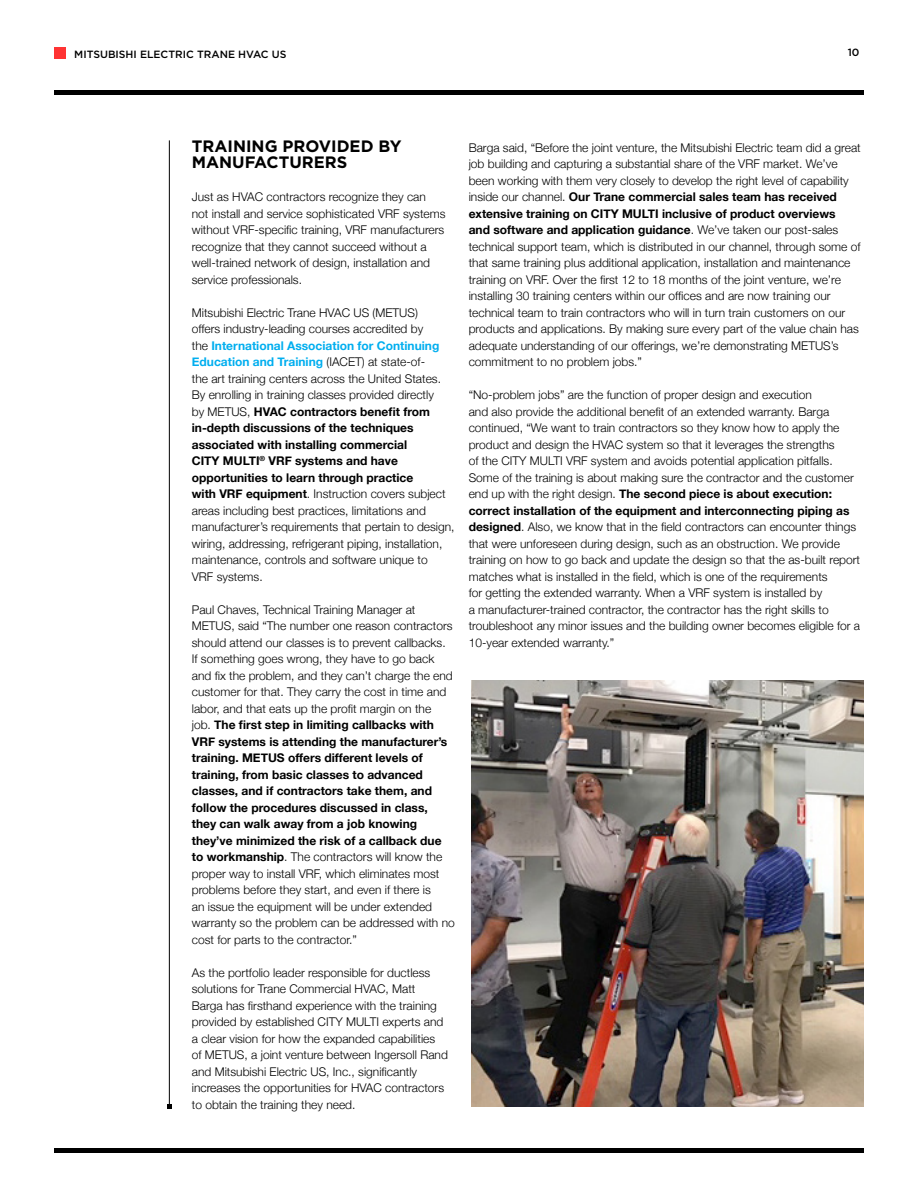
<style>
.page{position:relative;width:918px;height:1188px;background:#fff}
.page>*{position:absolute;margin:0;border:0;box-sizing:border-box;transform-origin:0 0}
.t1{font:700 16.5px/16.5px "Gotham HTF";color:#000}
.t2{font:300 12px/16.5px "Helvetica Neue";color:#000}
.t3{font:500 10.5px "Gotham HTF";color:#000}
.s1{font-weight:700;color:#00aeef}
.s2{font-weight:700}
</style>
<div class="page">
<div style="left:54px;top:47px;width:11px;height:11px;background:#f33"></div>
<div style="left:54px;top:1148px;width:810px;height:5px;background:#000"></div>
<div style="left:54px;top:90px;width:810px;height:5px;background:#000"></div>
<img style="left:471px;top:680px;width:393px;height:427px">
<hr style="left:169px;top:140px;width:1px;height:965px;background:#000">
<svg style="left:167px;top:1105px;width:4px;height:4px"></svg>
<p class="t3" style="left:74px;top:48px;width:214px">MITSUBISHI ELECTRIC TRANE HVAC US</p>
<p class="t3" style="left:848px;top:46px;width:13px">10</p>
<h1 class="t1" style="left:192px;top:137px;width:211px">TRAINING PROVIDED BY<br>MANUFACTURERS</h1>
<p class="t2" style="left:192px;top:188px;width:255px">Just as HVAC contractors recognize they can<br>not install and service sophisticated VRF systems without VRF-specific training, VRF manufacturers recognize that they cannot succeed without a well-trained network of design, installation and service professionals.</p>
<p class="t2" style="left:192px;top:304px;width:264px">Mitsubishi Electric Trane HVAC US (METUS)<br>offers industry-leading courses accredited by<br>the <span class="s1">International Association for Continuing Education and Training</span> (IACET) at state-of-<br>the art training centers across the United States.<br>By enrolling in training classes provided directly<br>by METUS, <span class="s2">HVAC contractors benefit from in-depth discussions of the techniques associated with installing commercial<br>CITY MULTI</span><sup>®</sup> <span class="s2">VRF systems and have opportunities to learn through practice<br>with VRF equipment</span>. Instruction covers subject areas including best practices, limitations and manufacturer’s requirements that pertain to design, wiring, addressing, refrigerant piping, installation, maintenance, controls and software unique to<br>VRF systems.</p>
<p class="t2" style="left:192px;top:601px;width:264px">Paul Chaves, Technical Training Manager at METUS, said “The number one reason contractors should attend our classes is to prevent callbacks.<br>If something goes wrong, they have to go back and fix the problem, and they can’t charge the end customer for that. They carry the cost in time and labor, and that eats up the profit margin on the<br>job. <span class="s2">The first step in limiting callbacks with VRF systems is attending the manufacturer’s training. METUS offers different levels of training, from basic classes to advanced classes, and if contractors take them, and follow the procedures discussed in class, they can walk away from a job knowing they’ve minimized the risk of a callback due to workmanship</span>. The contractors will know the proper way to install VRF, which eliminates most problems before they start, and even if there is<br>an issue the equipment will be under extended warranty so the problem can be addressed with no cost for parts to the contractor.”</p>
<p class="t2" style="left:192px;top:964px;width:258px">As the portfolio leader responsible for ductless solutions for Trane Commercial HVAC, Matt Barga has firsthand experience with the training provided by established CITY MULTI experts and a clear vision for how the expanded capabilities of METUS, a joint venture between Ingersoll Rand and Mitsubishi Electric US, Inc., significantly increases the opportunities for HVAC contractors to obtain the training they need.</p>
<p class="t2" style="left:469px;top:139px;width:394px">Barga said, “Before the joint venture, the Mitsubishi Electric team did a great job building and capturing a substantial share of the VRF market. We’ve been working with them very closely to develop the right level of capability inside our channel. <span class="s2">Our Trane commercial sales team has received extensive training on CITY MULTI inclusive of product overviews<br>and software and application guidance</span>. We’ve taken our post-sales technical support team, which is distributed in our channel, through some of that same training plus additional application, installation and maintenance training on VRF. Over the first 12 to 18 months of the joint venture, we’re installing 30 training centers within our offices and are now training our technical team to train contractors who will in turn train customers on our products and applications. By making sure every part of the value chain has adequate understanding of our offerings, we’re demonstrating METUS’s commitment to no problem jobs.”</p>
<p class="t2" style="left:469px;top:386px;width:393px">“No-problem jobs” are the function of proper design and execution<br>and also provide the additional benefit of an extended warranty. Barga continued, “We want to train contractors so they know how to apply the product and design the HVAC system so that it leverages the strengths<br>of the CITY MULTI VRF system and avoids potential application pitfalls.<br>Some of the training is about making sure the contractor and the customer end up with the right design. <span class="s2">The second piece is about execution: correct installation of the equipment and interconnecting piping as designed</span>. Also, we know that in the field contractors can encounter things that were unforeseen during design, such as an obstruction. We provide training on how to go back and update the design so that the as-built report matches what is installed in the field, which is one of the requirements<br>for getting the extended warranty. When a VRF system is installed by<br>a manufacturer-trained contractor, the contractor has the right skills to troubleshoot any minor issues and the building owner becomes eligible for a 10-year extended warranty.”</p>
</div>
